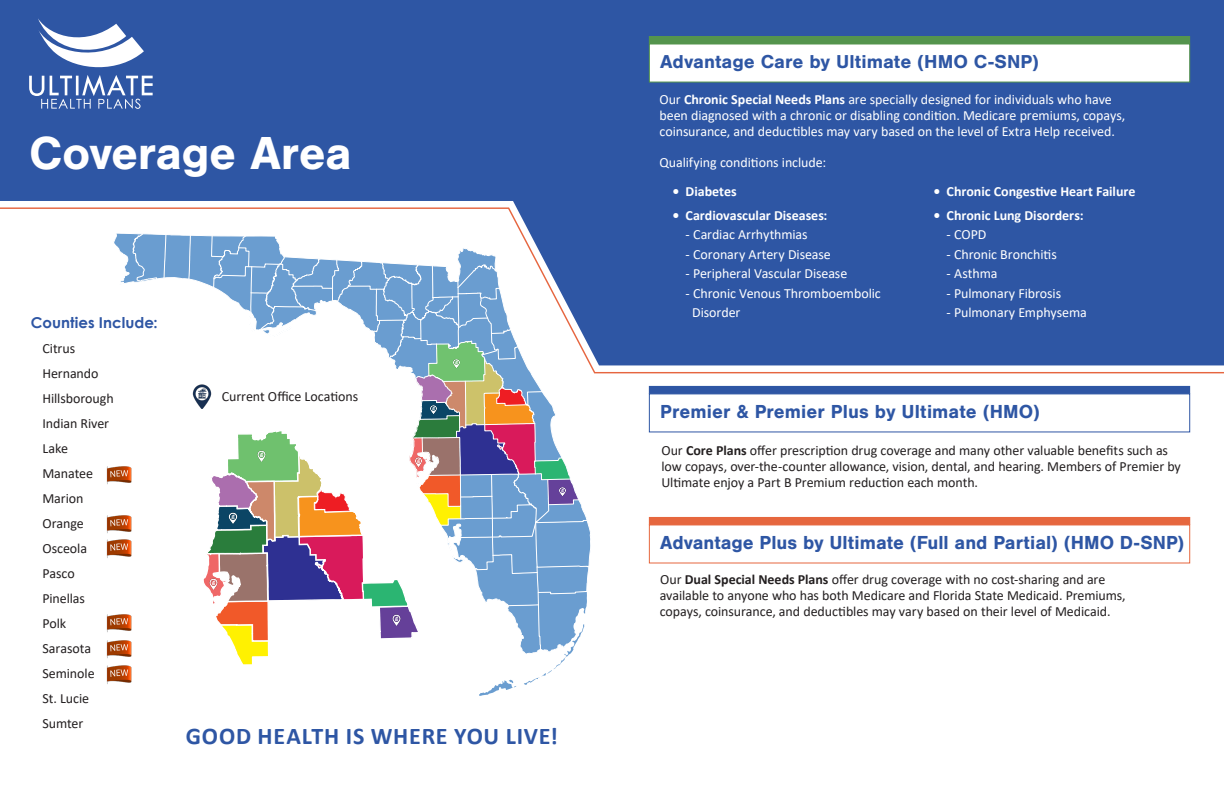
<style>
.page{position:relative;width:1224px;height:792px;background:#fff}
.page>*{position:absolute;margin:0;border:0;box-sizing:border-box;transform-origin:0 0}
.t1{font:700 48px "Nimbus San";letter-spacing:-.01em;color:#fff}
.t2{font:700 24px "Calibri";letter-spacing:.035em;color:#2e56a4}
.t3{font:700 19.6px "Nimbus San";letter-spacing:.005em;color:#2e56a4}
.t4{font:700 19.4px "Nimbus San";color:#2e56a4}
.t5{font:700 15px "Century Gothic";color:#2e56a4}
.t6{font:14px/16px "Calibri";letter-spacing:-.005em;color:#231f20}
.t7{font:14px/16px "Calibri";letter-spacing:-.005em;color:#fff}
.t8{font:700 14px "Calibri";color:#fff}
.s1{font-weight:700}
</style>
<div class="page">
<svg style="left:591px;top:365px;width:633px;height:8px"></svg>
<div style="left:0;top:0;width:1224px;height:365px;background:#2e56a4"></div>
<div style="left:649px;top:44px;width:541px;height:39px;background:#fff;border:1px solid #54944d"></div>
<div style="left:649px;top:36px;width:541px;height:8px;background:#54944d"></div>
<div style="left:649px;top:386px;width:541px;height:8px;background:#2e56a4"></div>
<div style="left:649px;top:517px;width:541px;height:8px;background:#e6673e"></div>
<svg style="left:29px;top:18px;width:124px;height:91px"></svg>
<img style="left:106px;top:466px;width:7px;height:19px">
<img style="left:106px;top:515px;width:7px;height:19px">
<img style="left:106px;top:539px;width:7px;height:19px">
<img style="left:106px;top:614px;width:7px;height:19px">
<img style="left:106px;top:640px;width:7px;height:19px">
<img style="left:106px;top:665px;width:7px;height:19px">
<svg style="left:113px;top:154px;width:478px;height:542px"></svg>
<img style="left:183px;top:382px;width:39px;height:27px">
<p class="t1" style="left:29px;top:126px;width:324px">Coverage Area</p>
<p class="t5" style="left:31px;top:311px;width:128px">Counties Include:</p>
<p class="t6" style="left:42px;top:340px;width:34px">Citrus</p>
<p class="t6" style="left:42px;top:365px;width:58px">Hernando</p>
<p class="t6" style="left:42px;top:390px;width:73px">Hillsborough</p>
<p class="t6" style="left:42px;top:415px;width:68px">Indian River</p>
<p class="t6" style="left:42px;top:440px;width:27px">Lake</p>
<p class="t6" style="left:42px;top:465px;width:52px">Manatee</p>
<p class="t6" style="left:42px;top:490px;width:43px">Marion</p>
<p class="t6" style="left:42px;top:515px;width:43px">Orange</p>
<p class="t6" style="left:42px;top:540px;width:46px">Osceola</p>
<p class="t6" style="left:42px;top:565px;width:34px">Pasco</p>
<p class="t6" style="left:42px;top:590px;width:44px">Pinellas</p>
<p class="t6" style="left:42px;top:615px;width:25px">Polk</p>
<p class="t6" style="left:42px;top:640px;width:50px">Sarasota</p>
<p class="t6" style="left:42px;top:665px;width:54px">Seminole</p>
<p class="t6" style="left:42px;top:690px;width:48px">St. Lucie</p>
<p class="t6" style="left:42px;top:715px;width:42px">Sumter</p>
<p class="t6" style="left:222px;top:388px;width:138px">Current Office Locations</p>
<p class="t2" style="left:186px;top:719px;width:374px">GOOD HEALTH IS WHERE YOU LIVE!</p>
<p class="t4" style="left:660px;top:51px;width:380px">Advantage Care by Ultimate (HMO C-SNP)</p>
<p class="t7" style="left:660px;top:91px;width:467px">Our <span class="s1">Chronic Special Needs Plans</span> are specially designed for individuals who have been diagnosed with a chronic or disabling condition. Medicare premiums, copays, coinsurance, and deductibles may vary based on the level of Extra Help received.</p>
<p class="t7" style="left:660px;top:154px;width:168px">Qualifying conditions include:</p>
<p class="t8" style="left:673px;top:181px;width:66px">• Diabetes</p>
<p class="t8" style="left:673px;top:205px;width:156px">• Cardiovascular Diseases:</p>
<p class="t7" style="left:686px;top:226px;width:124px">- Cardiac Arrhythmias</p>
<p class="t7" style="left:686px;top:246px;width:147px">- Coronary Artery Disease</p>
<p class="t7" style="left:686px;top:265px;width:163px">- Peripheral Vascular Disease</p>
<p class="t7" style="left:686px;top:285px;width:197px">- Chronic Venous Thromboembolic</p>
<p class="t7" style="left:692px;top:304px;width:50px">Disorder</p>
<p class="t8" style="left:934px;top:181px;width:203px">• Chronic Congestive Heart Failure</p>
<p class="t8" style="left:934px;top:205px;width:151px">• Chronic Lung Disorders:</p>
<p class="t7" style="left:947px;top:226px;width:41px">- COPD</p>
<p class="t7" style="left:947px;top:246px;width:112px">- Chronic Bronchitis</p>
<p class="t7" style="left:947px;top:265px;width:52px">- Asthma</p>
<p class="t7" style="left:947px;top:285px;width:116px">- Pulmonary Fibrosis</p>
<p class="t7" style="left:947px;top:304px;width:142px">- Pulmonary Emphysema</p>
<p class="t3" style="left:660px;top:401px;width:381px">Premier &amp; Premier Plus by Ultimate (HMO)</p>
<p class="t6" style="left:662px;top:442px;width:521px">Our <span class="s1">Core Plans</span> offer prescription drug coverage and many other valuable benefits such as low copays, over-the-counter allowance, vision, dental, and hearing. Members of Premier by<br>Ultimate enjoy a Part B Premium reduction each month.</p>
<p class="t3" style="left:660px;top:532px;width:526px">Advantage Plus by Ultimate (Full and Partial) (HMO D-SNP)</p>
<p class="t6" style="left:660px;top:571px;width:467px">Our <span class="s1">Dual Special Needs Plans</span> offer drug coverage with no cost-sharing and are available to anyone who has both Medicare and Florida State Medicaid. Premiums, copays, coinsurance, and deductibles may vary based on their level of Medicaid.</p>
</div>
